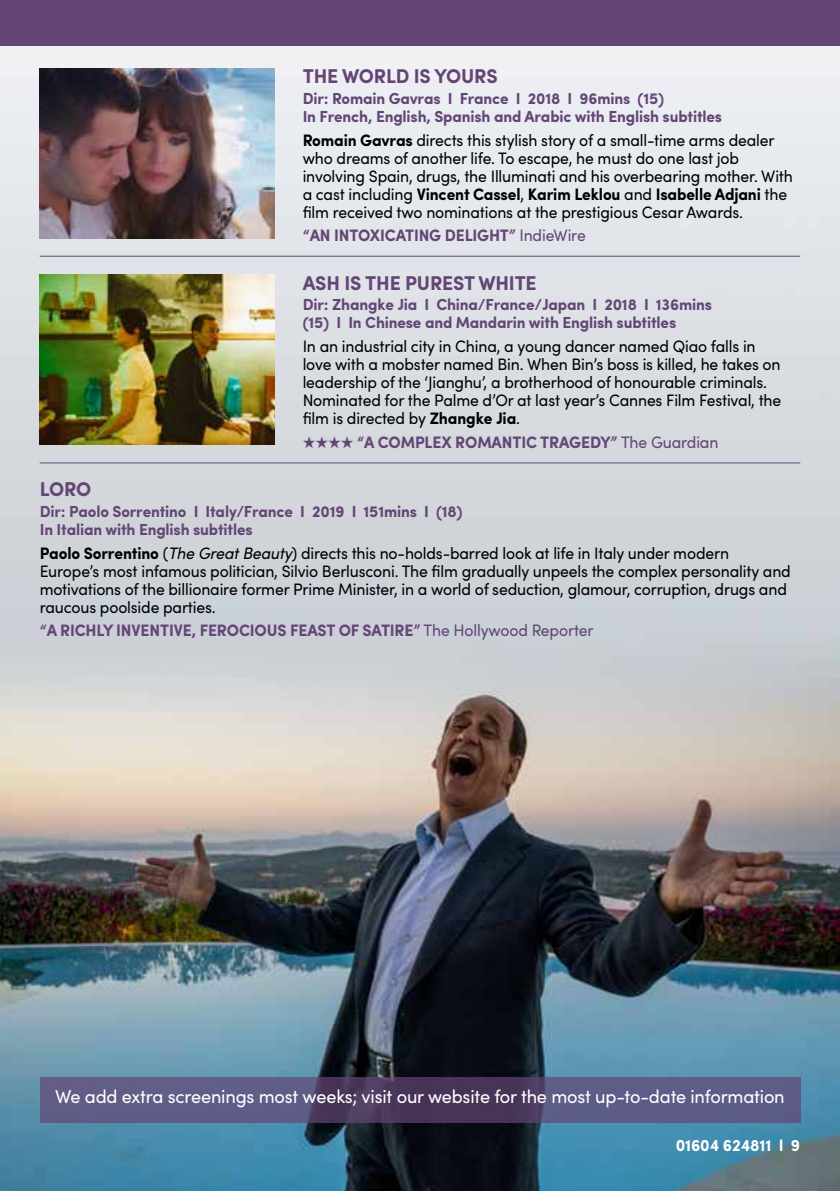
<style>
.page{position:relative;width:840px;height:1191px;background:#fff}
.page>*{position:absolute;margin:0;border:0;box-sizing:border-box;transform-origin:0 0}
.t1{font:700 20px "Sofia Pro";letter-spacing:-.01em;color:#634675}
.t2{font:18.8px "Sofia Pro";letter-spacing:-.01em;color:#fff}
.t3{font:16.6px/18px "Sofia Pro";letter-spacing:-.01em;color:#000;scale:.95 1}
.t4{font:700 16.6px "Sofia Pro";letter-spacing:-.01em;color:#634675;scale:.95 1}
.t5{font:700 16.6px "Sofia Pro";letter-spacing:-.01em;color:#fff;scale:.96 1}
.t6{font:700 16px/18px "Sofia Pro";letter-spacing:-.01em;color:#634675}
.s1{font-weight:700}
.s2{font-weight:400}
.s3{font-style:italic}
</style>
<div class="page">
<img style="left:0;top:45px;width:839px;height:1146px">
<div style="left:0;top:0;width:839px;height:45px;background:#634675"></div>
<svg style="left:40px;top:1077px;width:759px;height:46px;background:#575179"></svg>
<hr style="left:40px;top:256px;width:759px;height:1px;background:#634675">
<hr style="left:40px;top:462px;width:759px;height:1px;background:#634675">
<img style="left:40px;top:68px;width:234px;height:170px">
<img style="left:40px;top:274px;width:234px;height:170px">
<p class="t1" style="left:302px;top:61px;width:196px">THE WORLD IS YOURS</p>
<p class="t6" style="left:302px;top:88px;width:421px">Dir: Romain Gavras I France I 2018 I 96mins (15)<br>In French, English, Spanish and Arabic with English subtitles</p>
<p class="t3" style="left:302px;top:130px;width:517px"><span class="s1">Romain Gavras</span> directs this stylish story of a small-time arms dealer who dreams of another life. To escape, he must do one last job involving Spain, drugs, the Illuminati and his overbearing mother. With a cast including <span class="s1">Vincent Cassel</span>, <span class="s1">Karim Leklou</span> and <span class="s1">Isabelle Adjani</span> the film received two nominations at the prestigious Cesar Awards.</p>
<p class="t4" style="left:302px;top:223px;width:299px">“AN INTOXICATING DELIGHT” <span class="s2">IndieWire</span></p>
<p class="t1" style="left:302px;top:267px;width:235px">ASH IS THE PUREST WHITE</p>
<p class="t6" style="left:302px;top:295px;width:410px">Dir: Zhangke Jia I China/France/Japan I 2018 I 136mins (15) I In Chinese and Mandarin with English subtitles</p>
<p class="t3" style="left:302px;top:336px;width:505px">In an industrial city in China, a young dancer named Qiao falls in love with a mobster named Bin. When Bin’s boss is killed, he takes on leadership of the ‘Jianghu’, a brotherhood of honourable criminals.<br>Nominated for the Palme d’Or at last year’s Cannes Film Festival, the film is directed by <span class="s1">Zhangke Jia</span>.</p>
<p class="t4" style="left:302px;top:429px;width:439px">★★★★ “A COMPLEX ROMANTIC TRAGEDY” <span class="s2">The Guardian</span></p>
<p class="t1" style="left:40px;top:474px;width:53px">LORO</p>
<p class="t6" style="left:40px;top:501px;width:424px">Dir: Paolo Sorrentino I Italy/France I 2019 I 151mins I (18)<br>In Italian with English subtitles</p>
<p class="t3" style="left:40px;top:543px;width:791px"><span class="s1">Paolo Sorrentino</span> (<span class="s3">The Great Beauty</span>) directs this no-holds-barred look at life in Italy under modern Europe’s most infamous politician, Silvio Berlusconi. The film gradually unpeels the complex personality and motivations of the billionaire former Prime Minister, in a world of seduction, glamour, corruption, drugs and raucous poolside parties.</p>
<p class="t4" style="left:40px;top:618px;width:584px">“A RICHLY INVENTIVE, FEROCIOUS FEAST OF SATIRE” <span class="s2">The Hollywood Reporter</span></p>
<p class="t2" style="left:55px;top:1083px;width:730px">We add extra screenings most weeks; visit our website for the most up-to-date information</p>
<p class="t5" style="left:675px;top:1133px;width:131px">01604 624811 I 9</p>
</div>
